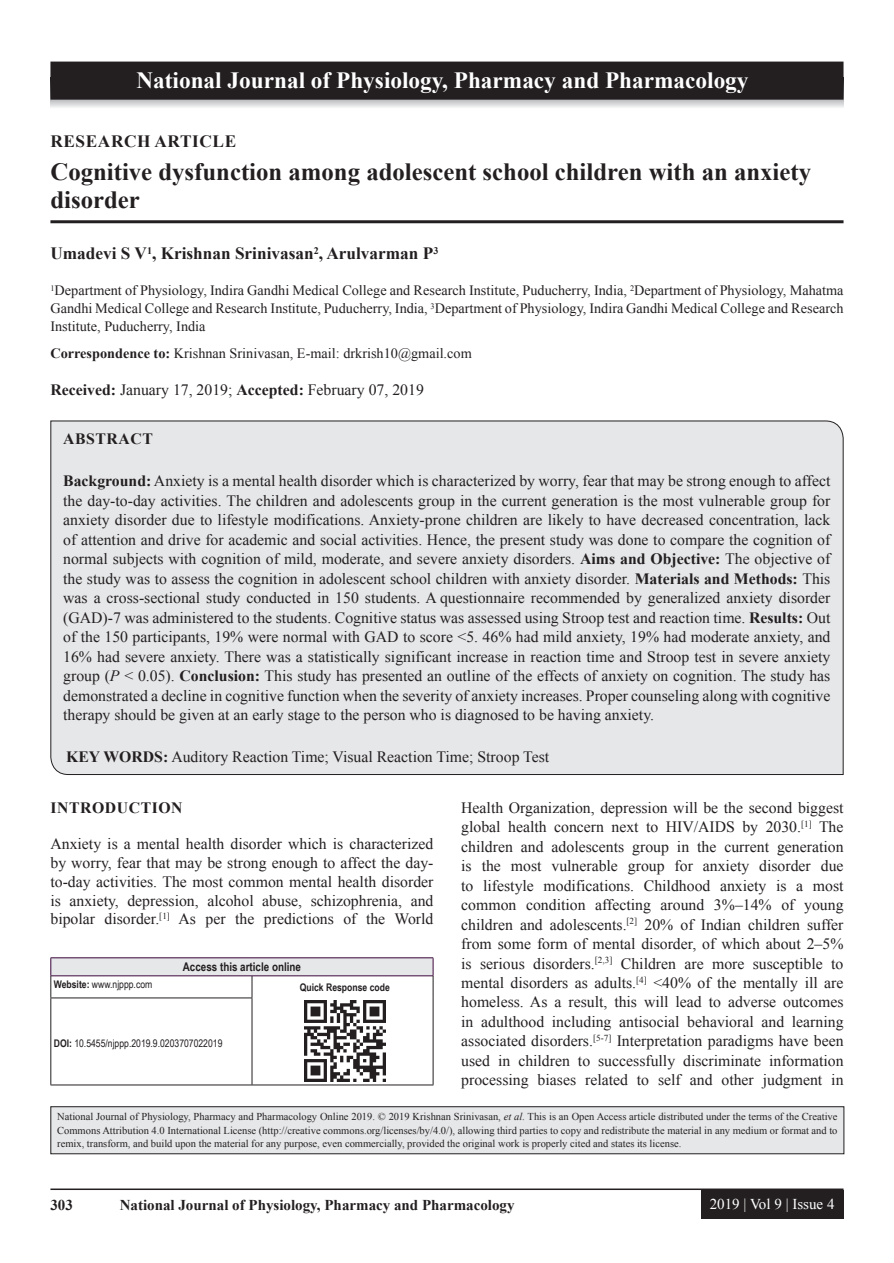
<style>
.page{position:relative;width:894px;height:1263px;background:#fff}
.page>*{position:absolute;margin:0;border:0;box-sizing:border-box;transform-origin:0 0}
.AT{font:700 24.75px/28.5px "Times New Roman";color:#231f20}
.JN_1{font:700 23.25px "Times New Roman";color:#fff}
.AU{font:700 17.25px "Times New Roman";color:#231f20}
.AH{font:700 17.25px "Times New Roman";letter-spacing:.035em;color:#231f20}
.ABS{font:15.75px/19.5px "Times New Roman";color:#231f20;text-align:justify}
.TX{font:15.75px/19.5px "Times New Roman";color:#231f20;text-align:justify}
.KWD{font:15.75px "Times New Roman";color:#231f20}
.ABSH{font:700 15.75px "Times New Roman";letter-spacing:.035em;color:#231f20}
.RF{font:700 15px "Times New Roman";color:#231f20}
.RF_VOL{font:15px "Times New Roman";color:#fff}
.AFF{font:14.25px/18px "Times New Roman";color:#231f20;text-align:justify}
.ADD{font:14.25px "Times New Roman";color:#231f20}
.AAO{font:700 12px "Arial Narrow";color:#231f20}
.JN_TX{font:10.5px/13.5px "Times New Roman";color:#231f20;text-align:justify}
.Web{font:10.5px "Arial Narrow";color:#231f20}
.QR{font:700 10.5px "Arial Narrow";color:#231f20}
.s1{font-weight:700}
.s2{font-style:italic}
</style>
<div class="page">
<hr style="left:50px;top:1188px;width:793px;height:2px;background:#231f20">
<div style="left:700px;top:1190px;width:143px;height:28px;background:#231f20"></div>
<hr style="left:50px;top:220px;width:793px;height:3px;background:#231f20">
<div style="left:50px;top:420px;width:793px;height:355px;background:#e6e7e9"></div>
<div style="left:51px;top:957px;width:382px;height:18px;background:#e6e7e9"></div>
<hr style="left:51px;top:975px;width:201px;height:1px;background:#3e083e">
<hr style="left:252px;top:975px;width:181px;height:1px;background:#3e083e">
<svg style="left:50px;top:958px;width:2px;height:39px"></svg>
<svg style="left:251px;top:976px;width:1px;height:21px"></svg>
<hr style="left:50px;top:997px;width:202px;height:1px;background:#231f20">
<hr style="left:50px;top:998px;width:1px;height:86px;background:#231f20">
<hr style="left:251px;top:998px;width:1px;height:86px;background:#231f20">
<hr style="left:50px;top:1084px;width:202px;height:1px;background:#231f20">
<svg style="left:432px;top:958px;width:1px;height:40px"></svg>
<hr style="left:432px;top:998px;width:1px;height:86px;background:#231f20">
<hr style="left:252px;top:1084px;width:181px;height:1px;background:#231f20">
<hr style="left:51px;top:957px;width:201px;height:1px;background:#3e083e">
<hr style="left:252px;top:957px;width:181px;height:1px;background:#3e083e">
<img style="left:304px;top:1000px;width:81px;height:81px">
<div style="left:51px;top:1106px;width:792px;height:47px;background:#e6e7e9"></div>
<div style="left:50px;top:1106px;width:794px;height:48px;border:1px solid #231f20"></div>
<svg style="left:51px;top:100px;width:792px;height:8px;background:#d9dadc"></svg>
<div style="left:51px;top:62px;width:791px;height:37px;background:#231f20"></div>
<div style="left:50px;top:62px;width:793px;height:38px;border:2px solid #231f20"></div>
<p class="JN_1" style="left:136px;top:64px;width:613px">National Journal of Physiology, Pharmacy and Pharmacology</p>
<p class="AH" style="left:50px;top:128px;width:187px">RESEARCH ARTICLE</p>
<p class="AT" style="left:50px;top:156px;width:761px">Cognitive dysfunction among adolescent school children with an anxiety disorder</p>
<p class="AU" style="left:50px;top:241px;width:389px">Umadevi S V<sup>1</sup>, Krishnan Srinivasan<sup>2</sup>, Arulvarman P<sup>3</sup></p>
<p class="AFF" style="left:50px;top:281px;width:794px"><sup>1</sup>Department of Physiology, Indira Gandhi Medical College and Research Institute, Puducherry, India, <sup>2</sup>Department of Physiology, Mahatma Gandhi Medical College and Research Institute, Puducherry, India, <sup>3</sup>Department of Physiology, Indira Gandhi Medical College and Research Institute, Puducherry, India</p>
<p class="ADD" style="left:50px;top:343px;width:422px"><span class="s1">Correspondence to:</span> Krishnan Srinivasan, E-mail: drkrish10@gmail.com</p>
<p class="TX" style="left:50px;top:379px;width:375px"><span class="s1">Received:</span> January 17, 2019; <span class="s1">Accepted:</span> February 07, 2019</p>
<p class="ABSH" style="left:63px;top:427px;width:91px">ABSTRACT</p>
<p class="ABS" style="left:63px;top:470px;width:768px"><span class="s1">Background:</span> Anxiety is a mental health disorder which is characterized by worry, fear that may be strong enough to affect the day-to-day activities. The children and adolescents group in the current generation is the most vulnerable group for anxiety disorder due to lifestyle modifications. Anxiety-prone children are likely to have decreased concentration, lack of attention and drive for academic and social activities. Hence, the present study was done to compare the cognition of normal subjects with cognition of mild, moderate, and severe anxiety disorders. <span class="s1">Aims and Objective:</span> The objective of the study was to assess the cognition in adolescent school children with anxiety disorder. <span class="s1">Materials and Methods:</span> This was a cross-sectional study conducted in 150 students. A questionnaire recommended by generalized anxiety disorder (GAD)-7 was administered to the students. Cognitive status was assessed using Stroop test and reaction time. <span class="s1">Results:</span> Out of the 150 participants, 19% were normal with GAD to score &lt;5. 46% had mild anxiety, 19% had moderate anxiety, and 16% had severe anxiety. There was a statistically significant increase in reaction time and Stroop test in severe anxiety group (<span class="s2">P</span> &lt; 0.05). <span class="s1">Conclusion:</span> This study has presented an outline of the effects of anxiety on cognition. The study has demonstrated a decline in cognitive function when the severity of anxiety increases. Proper counseling along with cognitive therapy should be given at an early stage to the person who is diagnosed to be having anxiety.</p>
<p class="KWD" style="left:66px;top:745px;width:484px"><span class="s1">KEY WORDS:</span> Auditory Reaction Time; Visual Reaction Time; Stroop Test</p>
<h1 class="ABSH" style="left:50px;top:796px;width:134px">INTRODUCTION</h1>
<p class="TX" style="left:50px;top:834px;width:384px;line-height:18.8px">Anxiety is a mental health disorder which is characterized by worry, fear that may be strong enough to affect the day&shy;to-day activities. The most common mental health disorder is anxiety, depression, alcohol abuse, schizophrenia, and bipolar disorder.<sup>[1]</sup> As per the predictions of the World</p>
<p class="AAO" style="left:183px;top:958px;width:120px">Access this article online</p>
<p class="Web" style="left:54px;top:976px;width:100px"><span class="s1">Website:</span> www.njppp.com</p>
<p class="QR" style="left:300px;top:979px;width:91px">Quick Response code</p>
<p class="TX" style="left:461px;top:797px;width:383px">Health Organization, depression will be the second biggest global health concern next to HIV/AIDS by 2030.<sup>[1]</sup> The children and adolescents group in the current generation is the most vulnerable group for anxiety disorder due to lifestyle modifications. Childhood anxiety is a most common condition affecting around 3%–14% of young children and adolescents.<sup>[2]</sup> 20% of Indian children suffer from some form of mental disorder, of which about 2–5% is serious disorders.<sup>[2,3]</sup> Children are more susceptible to mental disorders as adults.<sup>[4]</sup> &lt;40% of the mentally ill are homeless. As a result, this will lead to adverse outcomes in adulthood including antisocial behavioral and learning associated disorders.<sup>[5-7]</sup> Interpretation paradigms have been used in children to successfully discriminate information processing biases related to self and other judgment in</p>
<p class="Web" style="left:54px;top:1035px;width:170px"><span class="s1">DOI:</span> 10.5455/njppp.2019.9.0203707022019</p>
<p class="JN_TX" style="left:57px;top:1109px;width:781px">National Journal of Physiology, Pharmacy and Pharmacology Online 2019. © 2019 Krishnan Srinivasan, <span class="s2">et al</span>. This is an Open Access article distributed under the terms of the Creative Commons Attribution 4.0 International License (http://creative commons.org/licenses/by/4.0/), allowing third parties to copy and redistribute the material in any medium or format and to remix, transform, and build upon the material for any purpose, even commercially, provided the original work is properly cited and states its license.</p>
<p class="RF" style="left:50px;top:1194px;width:24px">303</p>
<p class="RF" style="left:120px;top:1194px;width:396px">National Journal of Physiology, Pharmacy and Pharmacology</p>
<p class="RF_VOL" style="left:709px;top:1193px;width:126px">2019 | Vol 9 | Issue 4</p>
</div>
